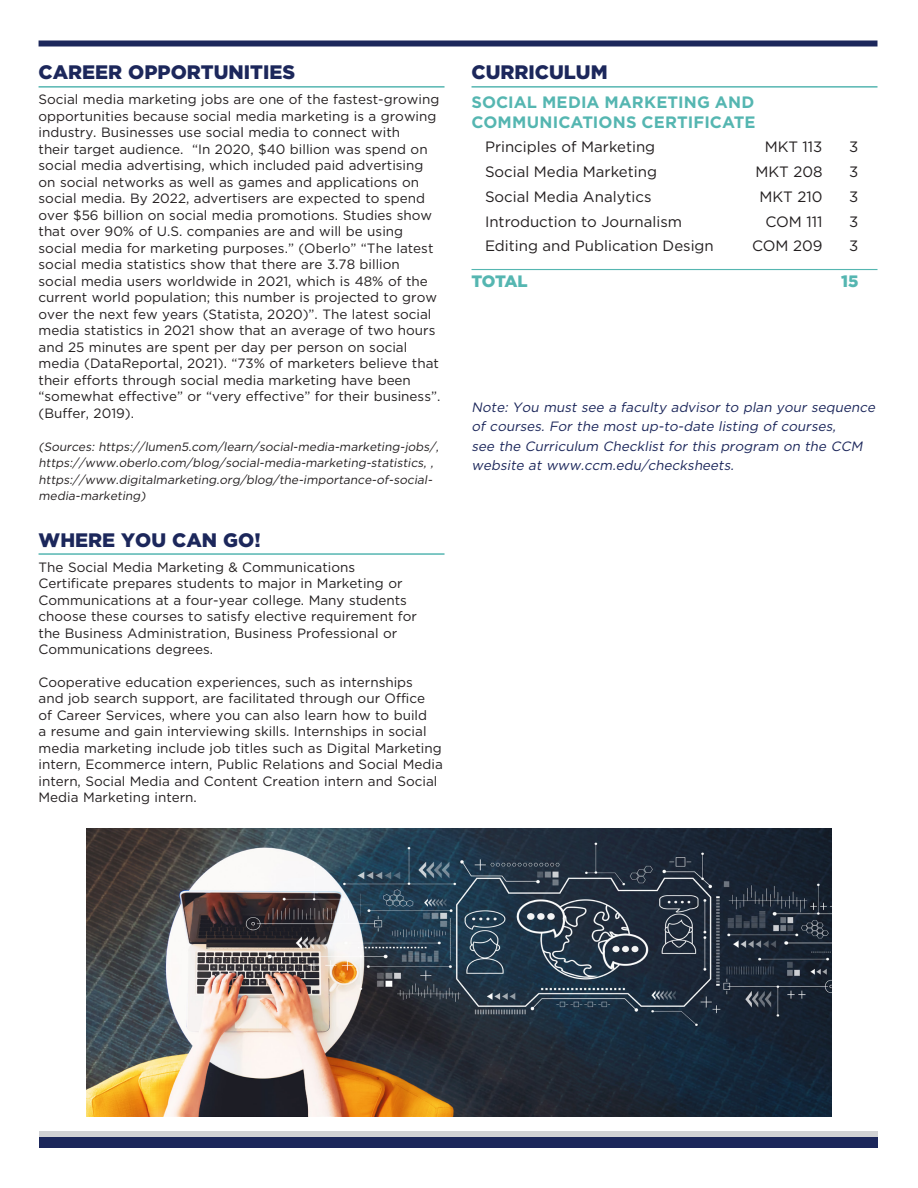
<style>
.page{position:relative;width:918px;height:1188px;background:#fff}
.page>*{position:absolute;margin:0;border:0;box-sizing:border-box;transform-origin:0 0}
.Headers{font:900 19.5px "Gotham";color:#1c275b}
.Curriculum_Subhead{font:700 16.5px/19.8px "Gotham";letter-spacing:.005em;color:#55b6b1}
.Total_Program_Credit{font:900 16.5px "Gotham";letter-spacing:-.03em;color:#55b6b1}
.Course{font:15px "Gotham";color:#231f20}
.Copy{font:13.5px/16.5px "Gotham";color:#231f20}
.Advisor_Note{font:italic 13.5px/19.5px "Gotham";color:#1c275b}
.Copy-2{font:italic 12px/16.5px "Gotham";color:#231f20}
</style>
<div class="page">
<div style="left:39px;top:1131px;width:838px;height:17px;background:#d1d2d4"></div>
<div style="left:39px;top:1137px;width:838px;height:11px;background:#1c275b"></div>
<div style="left:39px;top:40px;width:839px;height:6px;background:#1c275b"></div>
<hr style="left:39px;top:86px;width:406px;height:2px;background:#55b6b1">
<hr style="left:39px;top:553px;width:406px;height:2px;background:#55b6b1">
<hr style="left:472px;top:86px;width:406px;height:2px;background:#55b6b1">
<hr style="left:472px;top:269px;width:406px;height:1px;background:#55b6b1">
<img style="left:86px;top:828px;width:745px;height:289px">
<p class="Headers" style="left:39px;top:59px;width:258px">CAREER OPPORTUNITIES</p>
<p class="Copy" style="left:39px;top:91px;width:403px">Social media marketing jobs are one of the fastest-growing opportunities because social media marketing is a growing industry. Businesses use social media to connect with<br>their target audience. “In 2020, $40 billion was spend on social media advertising, which included paid advertising on social networks as well as games and applications on social media. By 2022, advertisers are expected to spend over $56 billion on social media promotions. Studies show that over 90% of U.S. companies are and will be using social media for marketing purposes.” (Oberlo” “The latest social media statistics show that there are 3.78 billion social media users worldwide in 2021, which is 48% of the current world population; this number is projected to grow over the next few years (Statista, 2020)”. The latest social media statistics in 2021 show that an average of two hours and 25 minutes are spent per day per person on social media (DataReportal, 2021). “73% of marketers believe that their efforts through social media marketing have been “somewhat effective” or “very effective” for their business”. (Buffer, 2019).</p>
<p class="Copy-2" style="left:39px;top:438px;width:404px">(Sources: https://lumen5.com/learn/social-media-marketing-jobs/, https://www.oberlo.com/blog/social-media-marketing-statistics, , https://www.digitalmarketing.org/blog/the-importance-of-social&shy;media-marketing)</p>
<p class="Headers" style="left:39px;top:526px;width:224px">WHERE YOU CAN GO!</p>
<p class="Copy" style="left:39px;top:558px;width:380px">The Social Media Marketing &amp; Communications Certificate prepares students to major in Marketing or Communications at a four-year college. Many students choose these courses to satisfy elective requirement for the Business Administration, Business Professional or Communications degrees.</p>
<p class="Copy" style="left:39px;top:674px;width:406px">Cooperative education experiences, such as internships<br>and job search support, are facilitated through our Office<br>of Career Services, where you can also learn how to build<br>a resume and gain interviewing skills. Internships in social media marketing include job titles such as Digital Marketing intern, Ecommerce intern, Public Relations and Social Media intern, Social Media and Content Creation intern and Social Media Marketing intern.</p>
<p class="Headers" style="left:472px;top:59px;width:138px">CURRICULUM</p>
<p class="Curriculum_Subhead" style="left:472px;top:92px;width:286px">SOCIAL MEDIA MARKETING AND<br>COMMUNICATIONS CERTIFICATE</p>
<p class="Course" style="left:485px;top:137px;width:172px">Principles of Marketing</p>
<p class="Course" style="left:765px;top:137px;width:59px">MKT 113</p>
<p class="Course" style="left:849px;top:137px;width:11px">3</p>
<p class="Course" style="left:485px;top:162px;width:173px">Social Media Marketing</p>
<p class="Course" style="left:755px;top:162px;width:69px">MKT 208</p>
<p class="Course" style="left:849px;top:162px;width:11px">3</p>
<p class="Course" style="left:485px;top:187px;width:168px">Social Media Analytics</p>
<p class="Course" style="left:760px;top:187px;width:64px">MKT 210</p>
<p class="Course" style="left:849px;top:187px;width:11px">3</p>
<p class="Course" style="left:485px;top:212px;width:199px">Introduction to Journalism</p>
<p class="Course" style="left:765px;top:212px;width:59px">COM 111</p>
<p class="Course" style="left:849px;top:212px;width:11px">3</p>
<p class="Course" style="left:485px;top:236px;width:230px">Editing and Publication Design</p>
<p class="Course" style="left:752px;top:236px;width:72px">COM 209</p>
<p class="Course" style="left:849px;top:236px;width:11px">3</p>
<p class="Total_Program_Credit" style="left:472px;top:269px;width:58px">TOTAL</p>
<p class="Total_Program_Credit" style="left:841px;top:269px;width:19px">15</p>
<p class="Advisor_Note" style="left:472px;top:397px;width:408px">Note: You must see a faculty advisor to plan your sequence of courses. For the most up-to-date listing of courses,<br>see the Curriculum Checklist for this program on the CCM website at www.ccm.edu/checksheets.</p>
</div>
